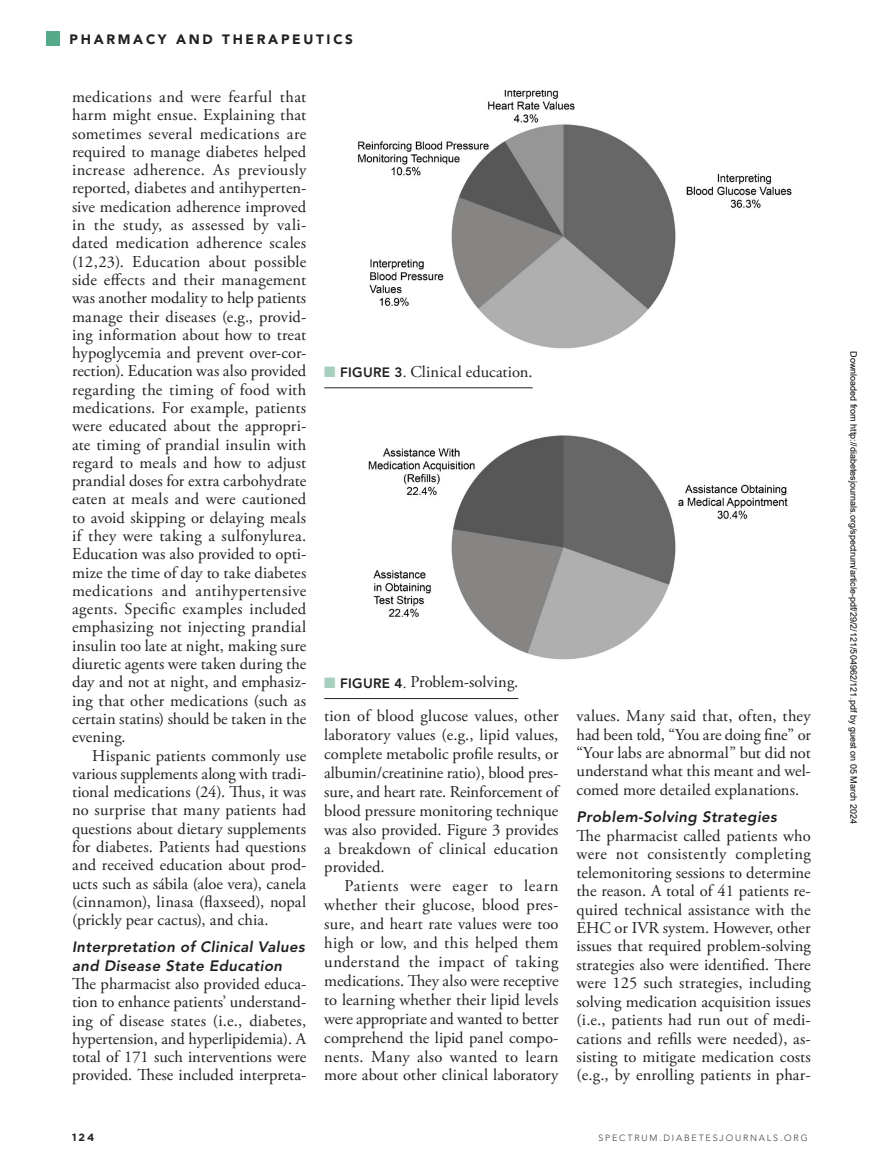
<style>
.page{position:relative;width:885px;height:1175px;background:#fff}
.page>*{position:absolute;margin:0;border:0;box-sizing:border-box;transform-origin:0 0}
.BODY_-_2nd_PARA{font:16.5px/18.3px "Adobe Garamond Pro";letter-spacing:.005em;color:#231f20;text-align:justify}
.BODY_-_1st_PARA{font:16.5px/18.5px "Adobe Garamond Pro";letter-spacing:.01em;color:#231f20;text-align:justify}
.H2_-_BOLD_ITALIC{font:italic 800 15px/18.3px "Avenir LT Std";letter-spacing:.025em;color:#231f20}
.t1{font:900 13.5px "Avenir LT Std";letter-spacing:.2em;color:#231f20}
.t2{font:700 10.5px "Gotham";color:#231f20}
.t3{font:9px "Arial";color:#000}
.t4{font:300 9px "Avenir LT Std";letter-spacing:.2em;color:#3e3e3f}
.s1{color:#a7cfbd}
.s2{font-family:"Avenir LT Std";font-weight:800;font-size:13.5px}
.s3{font-size:15px}
</style>
<div class="page">
<div style="left:47px;top:31px;width:13px;height:14px;background:#54aa89"></div>
<img style="left:357px;top:90px;width:435px;height:259px">
<img style="left:368px;top:435px;width:420px;height:225px">
<hr style="left:324px;top:387px;width:208px;height:1px;background:#231f20">
<hr style="left:324px;top:698px;width:194px;height:1px;background:#231f20">
<p class="t1" style="left:69px;top:31px;width:285px">PHARMACY AND THERAPEUTICS</p>
<p class="BODY_-_2nd_PARA" style="left:72px;top:88px;width:236px">medications and were fearful that harm might ensue. Explaining that sometimes several medications are required to manage diabetes helped increase adherence. As previously reported, diabetes and antihyperten&shy;sive medication adherence improved in the study, as assessed by vali&shy;dated medication adherence scales (12,23). Education about possible side effects and their management was another modality to help patients manage their diseases (e.g., provid&shy;ing information about how to treat hypoglycemia and prevent over-cor&shy;rection). Education was also provided regarding the timing of food with medications. For example, patients were educated about the appropri&shy;ate timing of prandial insulin with regard to meals and how to adjust prandial doses for extra carbohydrate eaten at meals and were cautioned to avoid skipping or delaying meals if they were taking a sulfonylurea.<br>Education was also provided to opti&shy;mize the time of day to take diabetes medications and antihypertensive agents. Specific examples included emphasizing not injecting prandial insulin too late at night, making sure diuretic agents were taken during the day and not at night, and emphasiz&shy;ing that other medications (such as certain statins) should be taken in the evening.</p>
<p class="BODY_-_2nd_PARA" style="left:72px;top:746px;width:236px;text-indent:20px">Hispanic patients commonly use various supplements along with tradi&shy;tional medications (24). Thus, it was no surprise that many patients had questions about dietary supplements for diabetes. Patients had questions and received education about prod&shy;ucts such as sábila (aloe vera), canela (cinnamon), linasa (flaxseed), nopal (prickly pear cactus), and chia.</p>
<p class="H2_-_BOLD_ITALIC" style="left:72px;top:938px;width:234px">Interpretation of Clinical Values and Disease State Education</p>
<p class="BODY_-_1st_PARA" style="left:72px;top:975px;width:236px">The pharmacist also provided educa&shy;tion to enhance patients’ understand&shy;ing of disease states (i.e., diabetes, hypertension, and hyperlipidemia). A total of 171 such interventions were provided. These included interpreta-</p>
<p class="BODY_-_2nd_PARA" style="left:324px;top:363px;width:210px"><span class="s1">■</span> <span class="s2">FIGURE 3</span><span class="s3">.</span> Clinical education.</p>
<p class="BODY_-_2nd_PARA" style="left:324px;top:673px;width:195px"><span class="s1">■</span> <span class="s2">FIGURE 4</span><span class="s3">.</span> Problem-solving.</p>
<p class="BODY_-_1st_PARA" style="left:324px;top:707px;width:236px;line-height:18.9px">tion of blood glucose values, other laboratory values (e.g., lipid values, complete metabolic profile results, or albumin/creatinine ratio), blood pres&shy;sure, and heart rate. Reinforcement of blood pressure monitoring technique was also provided. Figure 3 provides a breakdown of clinical education provided.</p>
<p class="BODY_-_2nd_PARA" style="left:324px;top:877px;width:236px;line-height:18.9px;text-indent:20px">Patients were eager to learn whether their glucose, blood pres&shy;sure, and heart rate values were too high or low, and this helped them understand the impact of taking medications. They also were receptive to learning whether their lipid levels were appropriate and wanted to better comprehend the lipid panel compo&shy;nents. Many also wanted to learn more about other clinical laboratory</p>
<p class="BODY_-_2nd_PARA" style="left:576px;top:707px;width:236px">values. Many said that, often, they had been told, “You are doing fine” or “Your labs are abnormal” but did not understand what this meant and wel&shy;comed more detailed explanations.</p>
<p class="H2_-_BOLD_ITALIC" style="left:576px;top:808px;width:202px">Problem-Solving Strategies</p>
<p class="BODY_-_1st_PARA" style="left:576px;top:827px;width:236px">The pharmacist called patients who were not consistently completing telemonitoring sessions to determine the reason. A total of 41 patients re&shy;quired technical assistance with the EHC or IVR system. However, other issues that required problem-solving strategies also were identified. There were 125 such strategies, including solving medication acquisition issues (i.e., patients had run out of medi&shy;cations and refills were needed), as&shy;sisting to mitigate medication costs (e.g., by enrolling patients in phar-</p>
<p class="t2" style="left:72px;top:1130px;width:24px">124</p>
<p class="t4" style="left:598px;top:1132px;width:211px">SPECTRUM.DIABETESJOURNALS.ORG</p>
<p class="t3" style="left:856px;top:351px;width:473px;rotate:90deg">Downloaded from http://diabetesjournals.org/spectrum/article-pdf/29/2/121/504962/121.pdf by guest on 05 March 2024</p>
</div>
